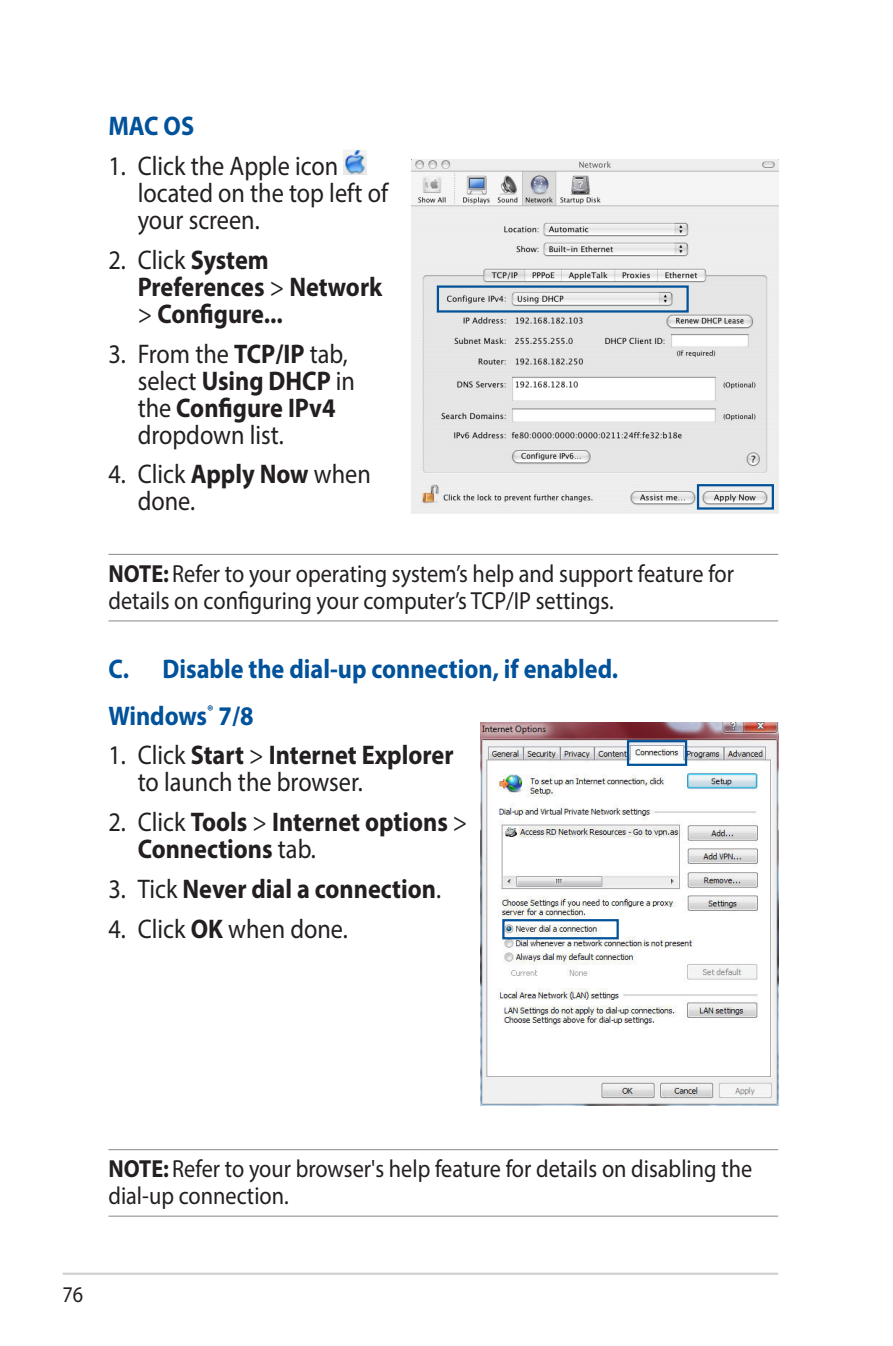
<style>
.page{position:relative;width:893px;height:1346px;background:#fff}
.page>*{position:absolute;margin:0;border:0;box-sizing:border-box;transform-origin:0 0}
.t1{font:27px/27px "Myriad Pro";color:#231f20;scale:.9 1}
.t2{font:700 27px/27px "Myriad Pro";color:#231f20;scale:.9 1}
.t3{font:700 27px/46.4px "Myriad Pro";color:#01529a;scale:.9 1}
.t4{font:24.75px/27px "Myriad Pro";color:#231f20;scale:.9 1}
.t5{font:22.5px "Myriad Pro";color:#231f20;scale:.9 1}
.s1{font-weight:400}
.s2{font-weight:700}
</style>
<div class="page">
<hr style="left:63px;top:1272px;width:715px;height:3px;background:#d1d2d4">
<img style="left:343px;top:150px;width:23px;height:25px">
<img style="left:411px;top:159px;width:367px;height:354px">
<div style="left:437px;top:285px;width:252px;height:28px;border:2px solid #01529a"></div>
<div style="left:697px;top:484px;width:77px;height:26px;border:2px solid #01529a"></div>
<hr style="left:108px;top:554px;width:670px;height:1px;background:#939598">
<hr style="left:108px;top:620px;width:670px;height:1px;background:#939598">
<img style="left:480px;top:722px;width:298px;height:383px">
<div style="left:502px;top:919px;width:117px;height:20px;border:2px solid #01529a"></div>
<div style="left:627px;top:740px;width:60px;height:26px;border:2px solid #01529a"></div>
<hr style="left:108px;top:1149px;width:670px;height:1px;background:#939598">
<hr style="left:108px;top:1215px;width:670px;height:1px;background:#939598">
<p class="t3" style="left:108px;top:102px;width:97px">MAC OS</p>
<p class="t1" style="left:138px;top:152px;width:280px;text-indent:-29px">1. Click the Apple icon located on the top left of your screen.</p>
<p class="t2" style="left:138px;top:245px;width:273px;text-indent:-29px"><span class="s1">2. Click</span> System<br>Preferences <span class="s1">&gt;</span> Network <span class="s1">&gt;</span> Configure...</p>
<p class="t1" style="left:138px;top:339px;width:243px;text-indent:-29px">3. From the <span class="s2">TCP/IP</span> tab, select <span class="s2">Using DHCP</span> in the <span class="s2">Configure IPv4 </span>dropdown list.</p>
<p class="t1" style="left:138px;top:460px;width:261px;text-indent:-29px">4. Click <span class="s2">Apply Now</span> when done.</p>
<p class="t4" style="left:108px;top:559px;width:697px"><span class="s2">NOTE:</span> Refer to your operating system’s help and support feature for details on configuring your computer’s TCP/IP settings.</p>
<p class="t3" style="left:108px;top:645px;width:568px">C. Disable the dial-up connection, if enabled.<br>Windows<sup>®</sup> 7/8</p>
<p class="t1" style="left:138px;top:741px;width:353px;text-indent:-29px">1. Click <span class="s2">Start</span> &gt; <span class="s2">Internet Explorer </span>to launch the browser.</p>
<p class="t2" style="left:138px;top:808px;width:368px;text-indent:-29px"><span class="s1">2. Click</span> Tools <span class="s1">&gt;</span> Internet options <span class="s1">&gt;<br></span>Connections <span class="s1">tab.</span></p>
<p class="t2" style="left:108px;top:874px;width:371px"><span class="s1">3. Tick</span> Never dial a connection<span class="s1">.</span></p>
<p class="t1" style="left:108px;top:915px;width:267px">4. Click <span class="s2">OK</span> when done.</p>
<p class="t4" style="left:108px;top:1155px;width:717px"><span class="s2">NOTE:</span> Refer to your browser's help feature for details on disabling the dial-up connection.</p>
<p class="t5" style="left:63px;top:1281px;width:25px">76</p>
</div>
